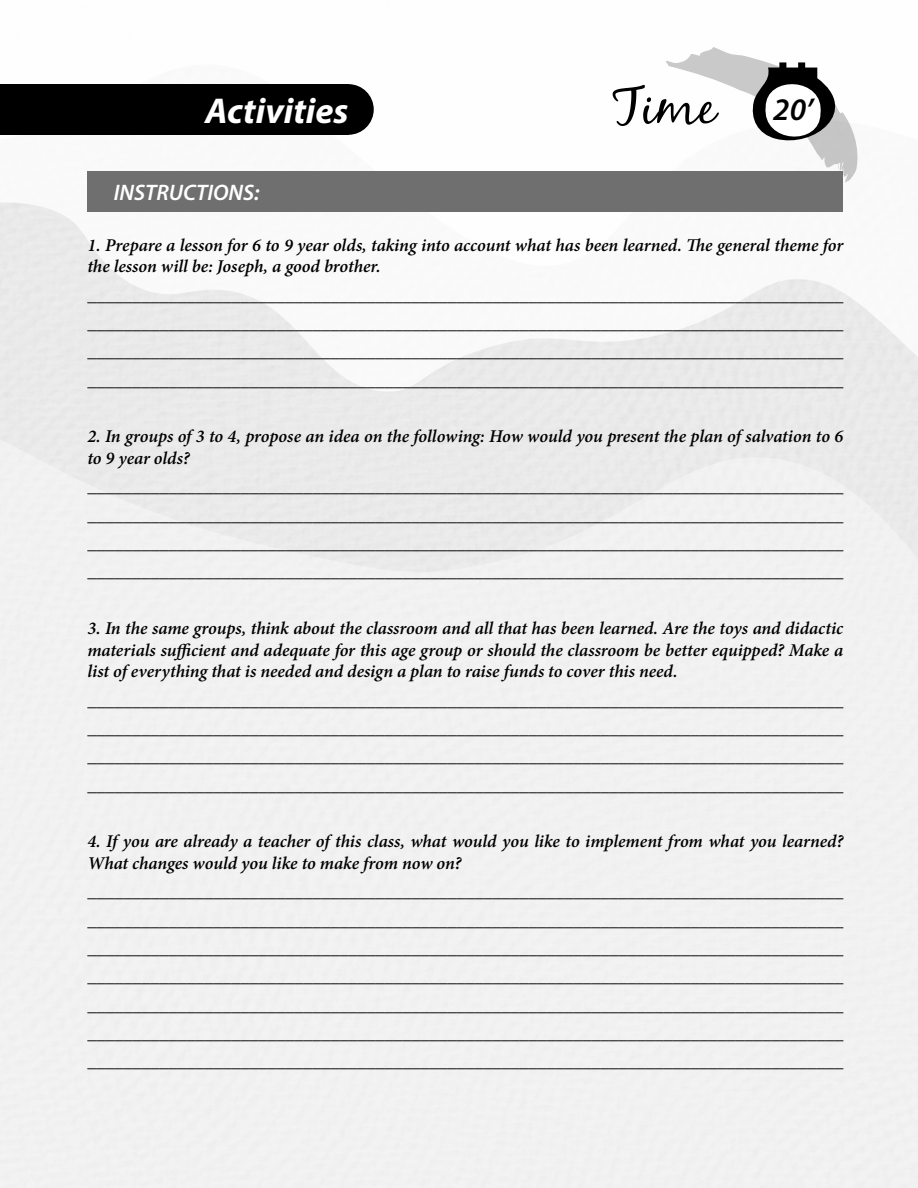
<style>
.page{position:relative;width:918px;height:1188px;background:#fff}
.page>*{position:absolute;margin:0;border:0;box-sizing:border-box;transform-origin:0 0}
.t1{font:italic 700 36px "Myriad Pro";color:#fff}
.t2{font:italic 600 31.5px "Myriad Pro";color:#000}
.t3{font:italic 600 22.5px "Myriad Pro";color:#fff}
.t4{font:italic 600 18px/28.3px "Minion Pro";letter-spacing:-.005em;color:#000;text-align:justify}
</style>
<div class="page">
<div style="left:0;top:84px;width:349px;height:51px;background:#000"></div>
<div style="left:323px;top:84px;width:51px;height:51px;background:#000;border-radius:50%"></div>
<svg style="left:613px;top:47px;width:248px;height:136px"></svg>
<div style="left:87px;top:171px;width:756px;height:41px;background:#6f6f6f"></div>
<h1 class="t1" style="left:205px;top:87px;width:145px">Activities</h1>
<h2 class="t2" style="left:760px;top:90px;width:41px">20’</h2>
<h2 class="t2" style="left:773px;top:90px;width:41px">20’</h2>
<p class="t3" style="left:114px;top:178px;width:147px">INSTRUCTIONS:</p>
<p class="t4" style="left:87px;top:234px;width:758px;line-height:21.6px">1. Prepare a lesson for 6 to 9 year olds, taking into account what has been learned. The general theme for the lesson will be: Joseph, a good brother.</p>
<p class="t4" style="left:87px;top:281px;width:757px">____________________________________________________________________________________ ____________________________________________________________________________________ ____________________________________________________________________________________ ____________________________________________________________________________________</p>
<p class="t4" style="left:87px;top:426px;width:757px;line-height:21.6px">2. In groups of 3 to 4, propose an idea on the following: How would you present the plan of salvation to 6 to 9 year olds?</p>
<p class="t4" style="left:87px;top:472px;width:757px">____________________________________________________________________________________ ____________________________________________________________________________________ ____________________________________________________________________________________ ____________________________________________________________________________________</p>
<p class="t4" style="left:87px;top:617px;width:757px;line-height:21.6px">3. In the same groups, think about the classroom and all that has been learned. Are the toys and didactic materials sufficient and adequate for this age group or should the classroom be better equipped? Make a list of everything that is needed and design a plan to raise funds to cover this need.</p>
<p class="t4" style="left:87px;top:686px;width:757px">____________________________________________________________________________________ ____________________________________________________________________________________ ____________________________________________________________________________________ ____________________________________________________________________________________</p>
<p class="t4" style="left:87px;top:831px;width:758px;line-height:21.6px">4. If you are already a teacher of this class, what would you like to implement from what you learned?<br>What changes would you like to make from now on?</p>
<p class="t4" style="left:87px;top:877px;width:757px">____________________________________________________________________________________ ____________________________________________________________________________________ ____________________________________________________________________________________ ____________________________________________________________________________________ ____________________________________________________________________________________ ____________________________________________________________________________________ ____________________________________________________________________________________</p>
</div>
